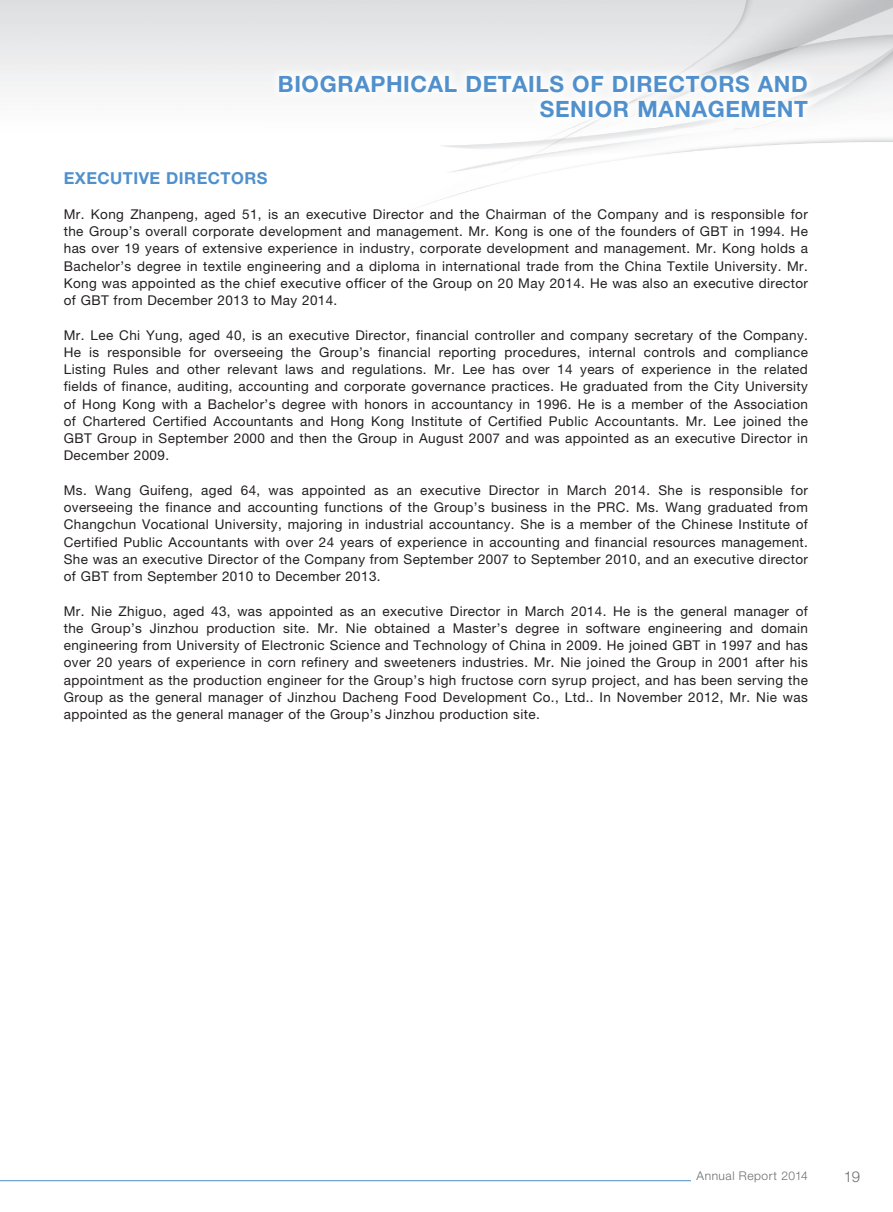
<style>
.page{position:relative;width:893px;height:1212px;background:#fff}
.page>*{position:absolute;margin:0;border:0;box-sizing:border-box;transform-origin:0 0}
.t1{font:700 22.5px/25.5px "Helvetica Neue";letter-spacing:.03em;color:#5090cc;text-align:right}
.t2{font:700 16.5px "Helvetica Neue";letter-spacing:.03em;color:#5090cc}
.t3{font:300 15px "Helvetica Neue";color:#6c6d70}
.t4{font:13.5px/17.2px "Helvetica Neue";letter-spacing:.03em;color:#231f20;text-align:justify}
.t5{font:300 12px "Helvetica Neue";letter-spacing:.04em;color:#6c6d70}
</style>
<div class="page">
<img style="left:270px;top:66px;width:547px;height:61px">
<hr style="left:0;top:1180px;width:691px;height:1px;background:#5090cc">
<h1 class="t1" style="left:278px;top:73px;width:532px">BIOGRAPHICAL DETAILS OF DIRECTORS AND<br>SENIOR MANAGEMENT</h1>
<p class="t2" style="left:64px;top:172px;width:205px">EXECUTIVE DIRECTORS</p>
<p class="t4" style="left:64px;top:207px;width:746px">Mr. Kong Zhanpeng, aged 51, is an executive Director and the Chairman of the Company and is responsible for the Group’s overall corporate development and management. Mr. Kong is one of the founders of GBT in 1994. He has over 19 years of extensive experience in industry, corporate development and management. Mr. Kong holds a Bachelor’s degree in textile engineering and a diploma in international trade from the China Textile University. Mr.<br>Kong was appointed as the chief executive officer of the Group on 20 May 2014. He was also an executive director of GBT from December 2013 to May 2014.</p>
<p class="t4" style="left:64px;top:327px;width:746px">Mr. Lee Chi Yung, aged 40, is an executive Director, financial controller and company secretary of the Company.<br>He is responsible for overseeing the Group’s financial reporting procedures, internal controls and compliance Listing Rules and other relevant laws and regulations. Mr. Lee has over 14 years of experience in the related fields of finance, auditing, accounting and corporate governance practices. He graduated from the City University of Hong Kong with a Bachelor’s degree with honors in accountancy in 1996. He is a member of the Association of Chartered Certified Accountants and Hong Kong Institute of Certified Public Accountants. Mr. Lee joined the GBT Group in September 2000 and then the Group in August 2007 and was appointed as an executive Director in December 2009.</p>
<p class="t4" style="left:64px;top:483px;width:746px">Ms. Wang Guifeng, aged 64, was appointed as an executive Director in March 2014. She is responsible for overseeing the finance and accounting functions of the Group’s business in the PRC. Ms. Wang graduated from Changchun Vocational University, majoring in industrial accountancy. She is a member of the Chinese Institute of Certified Public Accountants with over 24 years of experience in accounting and financial resources management.<br>She was an executive Director of the Company from September 2007 to September 2010, and an executive director of GBT from September 2010 to December 2013.</p>
<p class="t4" style="left:64px;top:603px;width:746px">Mr. Nie Zhiguo, aged 43, was appointed as an executive Director in March 2014. He is the general manager of the Group’s Jinzhou production site. Mr. Nie obtained a Master’s degree in software engineering and domain engineering from University of Electronic Science and Technology of China in 2009. He joined GBT in 1997 and has over 20 years of experience in corn refinery and sweeteners industries. Mr. Nie joined the Group in 2001 after his appointment as the production engineer for the Group’s high fructose corn syrup project, and has been serving the Group as the general manager of Jinzhou Dacheng Food Development Co., Ltd.. In November 2012, Mr. Nie was appointed as the general manager of the Group’s Jinzhou production site.</p>
<p class="t5" style="left:697px;top:1171px;width:113px">Annual Report 2014</p>
<p class="t3" style="left:844px;top:1171px;width:18px">19</p>
</div>
